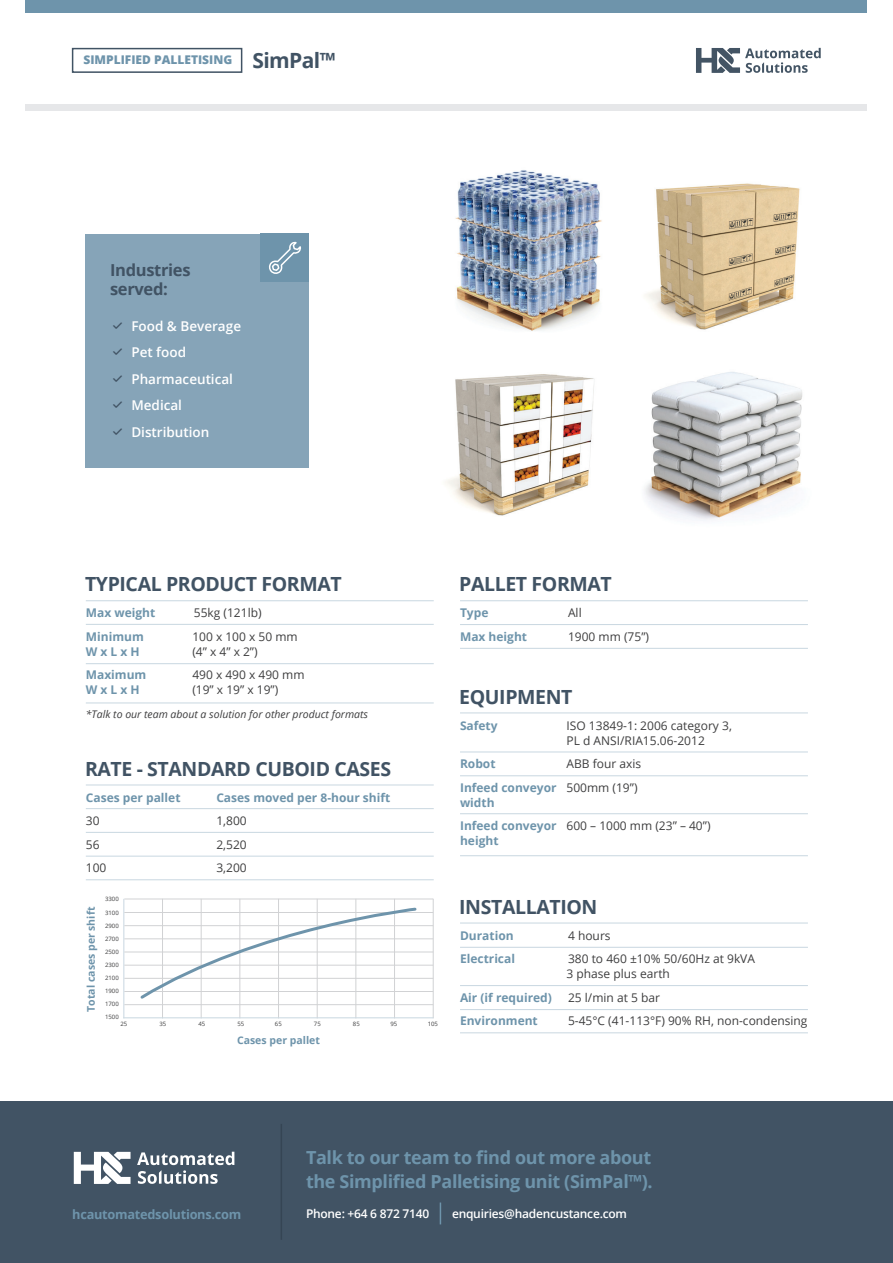
<style>
.page{position:relative;width:893px;height:1263px;background:#fff}
.page>*{position:absolute;margin:0;border:0;box-sizing:border-box;transform-origin:0 0}
.Heading_1{font:700 21px "Open Sans";letter-spacing:-.03em;color:#415364}
.Stand{font:700 19.5px "Open Sans";letter-spacing:-.02em;color:#415364}
.Stand-2{font:700 18px/24px "Open Sans";letter-spacing:-.02em;color:#6e94ab}
.Stand-3{font:700 16.5px/19.5px "Open Sans";letter-spacing:-.02em;color:#415364}
.t1{font:600 13.5px "Open Sans";color:#fff}
.Stand-4{font:700 12.75px "Open Sans";letter-spacing:-.02em;color:#6e94ab}
.Stand-5{font:12px/15px "Open Sans";color:#3e3e3f}
.Stand-6{font:700 12px/15px "Open Sans";color:#6e94ab}
.t2{font:600 12px "Open Sans";letter-spacing:-.02em;color:#fff}
.Heading_1-2{font:800 12px "Open Sans";color:#6e94ab}
.Stand-7{font:italic 10.5px "Open Sans";color:#3e3e3f}
.Stand-8{font:700 10.5px "Open Sans";color:#6e94ab}
.Stand-9{font:6px "Open Sans";color:#3e3e3f}
.s1{font-weight:400;color:#3e3e3f}
</style>
<div class="page">
<img style="left:445px;top:170px;width:358px;height:351px">
<div style="left:0;top:1101px;width:893px;height:162px;background:#415364"></div>
<svg style="left:696px;top:48px;width:125px;height:25px"></svg>
<div style="left:72px;top:48px;width:170px;height:25px;border:2px solid #415364"></div>
<div style="left:26px;top:0;width:841px;height:13px;background:#6e94ab"></div>
<svg style="left:74px;top:1152px;width:57px;height:32px"></svg>
<svg style="left:137px;top:1152px;width:97px;height:32px"></svg>
<hr style="left:281px;top:1124px;width:1px;height:116px;background:#354554">
<hr style="left:86px;top:600px;width:348px;height:1px;background:#cbd9e2">
<hr style="left:86px;top:624px;width:348px;height:1px;background:#cbd9e2">
<hr style="left:86px;top:663px;width:348px;height:1px;background:#cbd9e2">
<hr style="left:86px;top:702px;width:348px;height:1px;background:#cbd9e2">
<hr style="left:460px;top:600px;width:348px;height:1px;background:#cbd9e2">
<hr style="left:460px;top:624px;width:348px;height:1px;background:#cbd9e2">
<hr style="left:460px;top:648px;width:348px;height:1px;background:#cbd9e2">
<div style="left:26px;top:104px;width:841px;height:7px;background:#e6e7e9"></div>
<div style="left:85px;top:234px;width:224px;height:234px;background:#86a4b8"></div>
<div style="left:261px;top:234px;width:48px;height:48px;background:#6e94ab"></div>
<svg style="left:269px;top:242px;width:32px;height:32px"></svg>
<hr style="left:86px;top:784px;width:348px;height:1px;background:#cbd9e2">
<hr style="left:86px;top:808px;width:348px;height:1px;background:#cbd9e2">
<hr style="left:86px;top:832px;width:348px;height:1px;background:#cbd9e2">
<hr style="left:86px;top:856px;width:348px;height:1px;background:#cbd9e2">
<hr style="left:86px;top:879px;width:348px;height:1px;background:#cbd9e2">
<hr style="left:460px;top:712px;width:348px;height:1px;background:#cbd9e2">
<hr style="left:460px;top:751px;width:348px;height:1px;background:#cbd9e2">
<hr style="left:460px;top:775px;width:348px;height:1px;background:#cbd9e2">
<hr style="left:460px;top:813px;width:348px;height:1px;background:#cbd9e2">
<hr style="left:460px;top:855px;width:348px;height:1px;background:#cbd9e2">
<hr style="left:460px;top:922px;width:348px;height:1px;background:#cbd9e2">
<hr style="left:460px;top:947px;width:348px;height:1px;background:#cbd9e2">
<hr style="left:460px;top:985px;width:348px;height:1px;background:#cbd9e2">
<hr style="left:460px;top:1009px;width:348px;height:1px;background:#cbd9e2">
<hr style="left:460px;top:1032px;width:348px;height:1px;background:#cbd9e2">
<hr style="left:162px;top:899px;width:1px;height:119px;background:#d1d2d4">
<hr style="left:201px;top:899px;width:1px;height:119px;background:#d1d2d4">
<hr style="left:240px;top:899px;width:1px;height:119px;background:#d1d2d4">
<hr style="left:278px;top:899px;width:1px;height:119px;background:#d1d2d4">
<hr style="left:317px;top:899px;width:1px;height:119px;background:#d1d2d4">
<hr style="left:356px;top:899px;width:1px;height:119px;background:#d1d2d4">
<hr style="left:394px;top:899px;width:1px;height:119px;background:#d1d2d4">
<hr style="left:433px;top:899px;width:1px;height:119px;background:#d1d2d4">
<hr style="left:123px;top:899px;width:1px;height:119px;background:#cbd9e2">
<hr style="left:124px;top:912px;width:309px;height:1px;background:#d1d2d4">
<hr style="left:124px;top:925px;width:309px;height:1px;background:#d1d2d4">
<hr style="left:124px;top:938px;width:309px;height:1px;background:#d1d2d4">
<hr style="left:124px;top:952px;width:309px;height:1px;background:#d1d2d4">
<hr style="left:124px;top:965px;width:309px;height:1px;background:#d1d2d4">
<hr style="left:124px;top:978px;width:309px;height:1px;background:#d1d2d4">
<hr style="left:124px;top:991px;width:309px;height:1px;background:#d1d2d4">
<hr style="left:124px;top:1004px;width:309px;height:1px;background:#d1d2d4">
<hr style="left:123px;top:1017px;width:310px;height:1px;background:#cbd9e2">
<hr style="left:124px;top:899px;width:309px;height:1px;background:#d1d2d4">
<svg style="left:138px;top:906px;width:280px;height:95px"></svg>
<svg style="left:440px;top:1202px;width:1px;height:22px"></svg>
<p class="Heading_1-2" style="left:84px;top:51px;width:150px">SIMPLIFIED PALLETISING</p>
<p class="Heading_1" style="left:253px;top:46px;width:84px">SimPal™</p>
<p class="Stand-3" style="left:110px;top:260px;width:82px">Industries served:</p>
<p class="t1" style="left:131px;top:317px;width:111px">Food &amp; Beverage</p>
<p class="t1" style="left:131px;top:343px;width:56px">Pet food</p>
<p class="t1" style="left:131px;top:370px;width:103px">Pharmaceutical</p>
<p class="t1" style="left:131px;top:396px;width:52px">Medical</p>
<p class="t1" style="left:131px;top:423px;width:80px">Distribution</p>
<p class="Stand" style="left:85px;top:571px;width:258px">TYPICAL PRODUCT FORMAT</p>
<p class="Stand-6" style="left:86px;top:605px;width:71px">Max weight</p>
<p class="Stand-5" style="left:194px;top:605px;width:69px">55kg (121lb)</p>
<p class="Stand-6" style="left:86px;top:629px;width:59px">Minimum</p>
<p class="Stand-5" style="left:192px;top:629px;width:107px">100 x 100 x 50 mm</p>
<p class="Stand-6" style="left:86px;top:644px;width:55px">W x L x H</p>
<p class="Stand-5" style="left:192px;top:644px;width:67px">(4” x 4” x 2”)</p>
<p class="Stand-6" style="left:86px;top:667px;width:62px">Maximum</p>
<p class="Stand-5" style="left:192px;top:667px;width:114px">490 x 490 x 490 mm</p>
<p class="Stand-6" style="left:86px;top:682px;width:55px">W x L x H</p>
<p class="Stand-5" style="left:192px;top:682px;width:87px">(19” x 19” x 19”)</p>
<p class="Stand-7" style="left:86px;top:707px;width:284px">*Talk to our team about a solution for other product formats</p>
<p class="Stand" style="left:85px;top:755px;width:308px">RATE - STANDARD CUBOID CASES</p>
<p class="Stand-6" style="left:86px;top:789px;width:96px">Cases per pallet</p>
<p class="Stand-6" style="left:216px;top:789px;width:175px">Cases moved per 8-hour shift</p>
<p class="Stand-5" style="left:86px;top:813px;width:15px">30</p>
<p class="Stand-5" style="left:216px;top:813px;width:32px">1,800</p>
<p class="Stand-5" style="left:86px;top:836px;width:15px">56</p>
<p class="Stand-5" style="left:216px;top:836px;width:32px">2,520</p>
<p class="Stand-5" style="left:86px;top:860px;width:22px">100</p>
<p class="Stand-5" style="left:216px;top:860px;width:32px">3,200</p>
<p class="Stand-8" style="left:83px;top:1012px;width:106px;rotate:-90deg">Total cases per shift</p>
<p class="Stand-9" style="left:105px;top:895px;width:15px">3300</p>
<p class="Stand-9" style="left:105px;top:908px;width:15px">3100</p>
<p class="Stand-9" style="left:105px;top:921px;width:15px">2900</p>
<p class="Stand-9" style="left:105px;top:934px;width:15px">2700</p>
<p class="Stand-9" style="left:105px;top:947px;width:15px">2500</p>
<p class="Stand-9" style="left:105px;top:960px;width:15px">2300</p>
<p class="Stand-9" style="left:105px;top:973px;width:15px">2100</p>
<p class="Stand-9" style="left:105px;top:986px;width:15px">1900</p>
<p class="Stand-9" style="left:105px;top:999px;width:15px">1700</p>
<p class="Stand-9" style="left:105px;top:1012px;width:15px">1500</p>
<p class="Stand-9" style="left:120px;top:1020px;width:8px">25</p>
<p class="Stand-9" style="left:159px;top:1020px;width:8px">35</p>
<p class="Stand-9" style="left:198px;top:1020px;width:8px">45</p>
<p class="Stand-9" style="left:237px;top:1020px;width:8px">55</p>
<p class="Stand-9" style="left:275px;top:1020px;width:8px">65</p>
<p class="Stand-9" style="left:314px;top:1020px;width:8px">75</p>
<p class="Stand-9" style="left:353px;top:1020px;width:8px">85</p>
<p class="Stand-9" style="left:390px;top:1020px;width:8px">95</p>
<p class="Stand-9" style="left:428px;top:1020px;width:12px">105</p>
<p class="Stand-8" style="left:237px;top:1033px;width:84px">Cases per pallet</p>
<p class="Stand" style="left:459px;top:571px;width:154px">PALLET FORMAT</p>
<p class="Stand-6" style="left:460px;top:605px;width:30px">Type</p>
<p class="Stand-5" style="left:568px;top:605px;width:15px">All</p>
<p class="Stand-6" style="left:460px;top:629px;width:69px">Max height</p>
<p class="Stand-5" style="left:568px;top:629px;width:83px">1900 mm (75”)</p>
<p class="Stand" style="left:459px;top:683px;width:115px">EQUIPMENT</p>
<p class="Stand-6" style="left:460px;top:717px;width:39px">Safety</p>
<p class="Stand-5" style="left:566px;top:717px;width:167px">ISO 13849-1: 2006 category 3,<br>PL d ANSI/RIA15.06-2012</p>
<p class="Stand-6" style="left:460px;top:756px;width:37px">Robot</p>
<p class="Stand-5" style="left:566px;top:756px;width:76px">ABB four axis</p>
<p class="Stand-6" style="left:460px;top:779px;width:179px">Infeed conveyor <span class="s1">500mm (19”) </span>width</p>
<p class="Stand-6" style="left:460px;top:818px;width:252px">Infeed conveyor <span class="s1">600 – 1000 mm (23” – 40”) </span>height</p>
<p class="Stand" style="left:459px;top:893px;width:140px">INSTALLATION</p>
<p class="Stand-6" style="left:460px;top:927px;width:55px">Duration</p>
<p class="Stand-5" style="left:568px;top:927px;width:44px">4 hours</p>
<p class="Stand-6" style="left:460px;top:951px;width:57px">Electrical</p>
<p class="Stand-5" style="left:566px;top:951px;width:190px">380 to 460 ±10% 50/60Hz at 9kVA<br>3 phase plus earth</p>
<p class="Stand-6" style="left:460px;top:989px;width:93px">Air (if required)</p>
<p class="Stand-5" style="left:568px;top:989px;width:93px">25 l/min at 5 bar</p>
<p class="Stand-6" style="left:460px;top:1013px;width:79px">Environment</p>
<p class="Stand-5" style="left:568px;top:1013px;width:241px">5-45°C (41-113°F) 90% RH, non-condensing</p>
<p class="Stand-4" style="left:72px;top:1205px;width:171px">hcautomatedsolutions.com</p>
<p class="Stand-2" style="left:306px;top:1144px;width:348px">Talk to our team to find out more about the Simplified Palletising unit (SimPal™).</p>
<p class="t2" style="left:306px;top:1206px;width:125px">Phone: +64 6 872 7140</p>
<p class="t2" style="left:452px;top:1206px;width:176px">enquiries@hadencustance.com</p>
</div>
